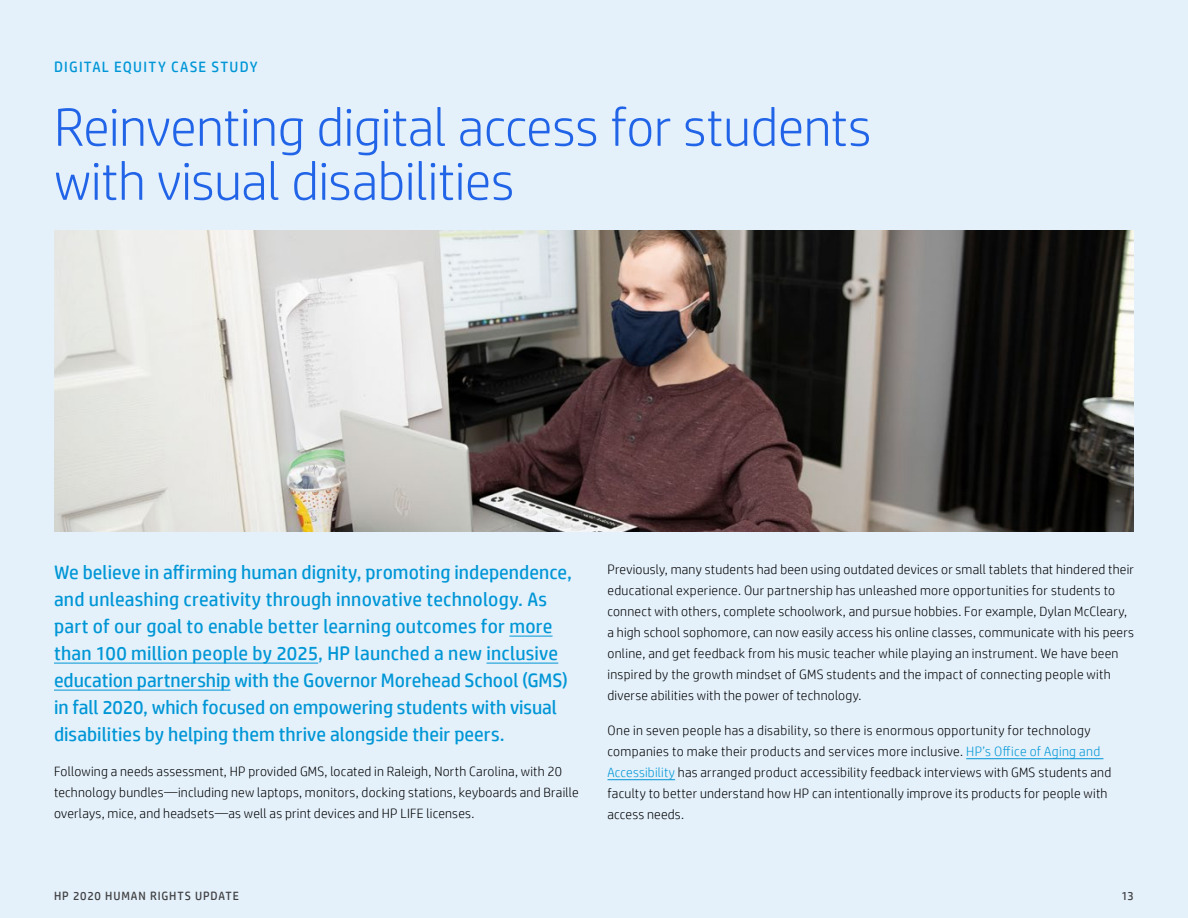
<style>
.page{position:relative;width:1188px;height:918px;background:#e4f1fb}
.page>*{position:absolute;margin:0;border:0;box-sizing:border-box;transform-origin:0 0}
.Head_2_31_34{font:300 54px/54px "HP Simplified";letter-spacing:-.01em;color:#2164e7}
.Body_1_9_14{font:19.5px/27px "HP Simplified";color:#0096d6}
.Head_7{font:15px "HP Simplified";letter-spacing:.085em;color:#0096d6}
.Body_1_9_14-2{font:300 13.5px/21px "HP Simplified";letter-spacing:.015em;color:#000}
.t1{font:12px "HP Simplified";letter-spacing:.075em;color:#414042}
.s1{color:#0096d6}
</style>
<div class="page">
<hr style="left:509px;top:636px;width:44px;height:1px;background:#0096d6">
<hr style="left:54px;top:663px;width:264px;height:1px;background:#0096d6">
<hr style="left:487px;top:663px;width:71px;height:1px;background:#0096d6">
<hr style="left:54px;top:690px;width:177px;height:1px;background:#0096d6">
<hr style="left:966px;top:758px;width:137px;height:1px;background:#0096d6">
<hr style="left:608px;top:779px;width:67px;height:1px;background:#0096d6">
<img style="left:54px;top:230px;width:1080px;height:302px">
<p class="Head_7" style="left:54px;top:57px;width:205px">DIGITAL EQUITY CASE STUDY</p>
<p class="Head_2_31_34" style="left:54px;top:99px;width:819px">Reinventing digital access for students with visual disabilities</p>
<p class="Body_1_9_14" style="left:54px;top:559px;width:519px">We believe in affirming human dignity, promoting independence, and unleashing creativity through innovative technology. As part of our goal to enable better learning outcomes for more than 100 million people by 2025, HP launched a new inclusive education partnership with the Governor Morehead School (GMS) in fall 2020, which focused on empowering students with visual disabilities by helping them thrive alongside their peers.</p>
<p class="Body_1_9_14-2" style="left:54px;top:760px;width:526px">Following a needs assessment, HP provided GMS, located in Raleigh, North Carolina, with 20 technology bundles—including new laptops, monitors, docking stations, keyboards and Braille overlays, mice, and headsets—as well as print devices and HP LIFE licenses.</p>
<p class="Body_1_9_14-2" style="left:608px;top:559px;width:528px">Previously, many students had been using outdated devices or small tablets that hindered their educational experience. Our partnership has unleashed more opportunities for students to connect with others, complete schoolwork, and pursue hobbies. For example, Dylan McCleary, a high school sophomore, can now easily access his online classes, communicate with his peers online, and get feedback from his music teacher while playing an instrument. We have been inspired by the growth mindset of GMS students and the impact of connecting people with diverse abilities with the power of technology.</p>
<p class="Body_1_9_14-2" style="left:608px;top:719px;width:505px">One in seven people has a disability, so there is enormous opportunity for technology companies to make their products and services more inclusive. <span class="s1">HP’s Office of Aging and Accessibility</span> has arranged product accessibility feedback interviews with GMS students and faculty to better understand how HP can intentionally improve its products for people with access needs.</p>
<p class="t1" style="left:54px;top:888px;width:186px">HP 2020 HUMAN RIGHTS UPDATE</p>
<p class="t1" style="left:1122px;top:888px;width:14px">13</p>
</div>
